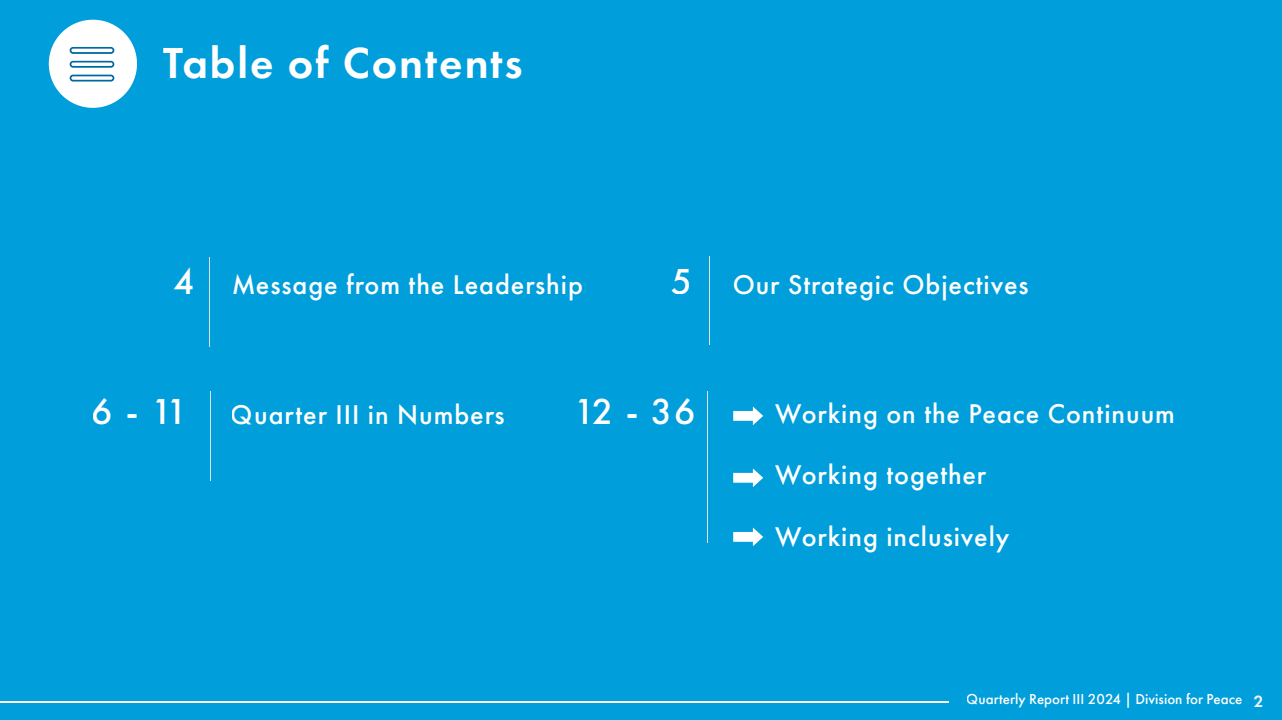
<style>
.page{position:relative;width:1282px;height:720px;background:#fff}
.page>*{position:absolute;margin:0;border:0;box-sizing:border-box;transform-origin:0 0}
.t1{font:600 45px "Futura Cyrillic";letter-spacing:.04em;color:#fff}
.t2{font:500 37.5px "Futura Cyrillic";color:#fff}
.t3{font:500 28.12px "Futura Cyrillic";letter-spacing:.035em;color:#fff}
.t4{font:500 28.12px "Futura PT";letter-spacing:.035em;color:#fff}
.t5{font:600 16.88px "Futura PT";color:rgb(255 255 255/.93)}
.t6{font:500 15px "Futura Cyrillic";color:#fff}
.s1{font-family:"Futura Cyrillic";font-size:37.5px}
.s2{font-size:37.5px}
</style>
<div class="page">
<div style="left:0;top:0;width:1281px;height:719px;background:#009edb"></div>
<hr style="left:0;top:719px;width:1281px;height:1px;background:#009edb">
<hr style="left:708px;top:256px;width:1px;height:45px;background:#dfe0e5">
<hr style="left:708px;top:301px;width:1px;height:44px;background:#dfe0e5">
<hr style="left:707px;top:391px;width:1px;height:46px;background:#dfe0e5">
<hr style="left:707px;top:437px;width:1px;height:45px;background:#dfe0e5">
<hr style="left:707px;top:482px;width:1px;height:46px;background:#dfe0e5">
<svg style="left:707px;top:528px;width:1px;height:14px"></svg>
<hr style="left:209px;top:258px;width:1px;height:45px;background:#dfe0e5">
<hr style="left:209px;top:303px;width:1px;height:44px;background:#dfe0e5">
<hr style="left:209px;top:391px;width:1px;height:46px;background:#dfe0e5">
<hr style="left:209px;top:437px;width:1px;height:43px;background:#dfe0e5">
<svg style="left:733px;top:407px;width:30px;height:18px"></svg>
<svg style="left:733px;top:468px;width:30px;height:19px"></svg>
<svg style="left:49px;top:20px;width:88px;height:88px"></svg>
<hr style="left:0;top:701px;width:48px;height:2px;background:#fff">
<hr style="left:48px;top:701px;width:69px;height:2px;background:#fff">
<hr style="left:117px;top:701px;width:70px;height:2px;background:#fff">
<hr style="left:187px;top:701px;width:69px;height:2px;background:#fff">
<hr style="left:256px;top:701px;width:70px;height:2px;background:#fff">
<hr style="left:326px;top:701px;width:69px;height:2px;background:#fff">
<hr style="left:395px;top:701px;width:70px;height:2px;background:#fff">
<hr style="left:465px;top:701px;width:69px;height:2px;background:#fff">
<hr style="left:534px;top:701px;width:70px;height:2px;background:#fff">
<hr style="left:604px;top:701px;width:69px;height:2px;background:#fff">
<hr style="left:673px;top:701px;width:70px;height:2px;background:#fff">
<hr style="left:743px;top:701px;width:69px;height:2px;background:#fff">
<hr style="left:812px;top:701px;width:70px;height:2px;background:#fff">
<hr style="left:882px;top:701px;width:66px;height:2px;background:#fff">
<svg style="left:733px;top:528px;width:30px;height:18px"></svg>
<h1 class="t1" style="left:163px;top:34px;width:361px">Table of Contents</h1>
<p class="t4" style="left:173px;top:266px;width:411px"><span class="s1">4</span> Message from the Leadership</p>
<p class="t3" style="left:670px;top:266px;width:359px"><span class="s2">5</span> Our Strategic Objectives</p>
<p class="t3" style="left:92px;top:397px;width:414px"><span class="s2">6 - 11</span> Quarter III in Numbers</p>
<h2 class="t2" style="left:573px;top:387px;width:124px">12 - 36</h2>
<p class="t3" style="left:775px;top:395px;width:401px">Working on the Peace Continuum</p>
<p class="t3" style="left:775px;top:456px;width:213px">Working together</p>
<p class="t3" style="left:775px;top:518px;width:236px">Working inclusively</p>
<p class="t6" style="left:966px;top:690px;width:277px">Quarterly Report III 2024 | Division for Peace</p>
<p class="t5" style="left:1253px;top:691px;width:11px">2</p>
</div>
